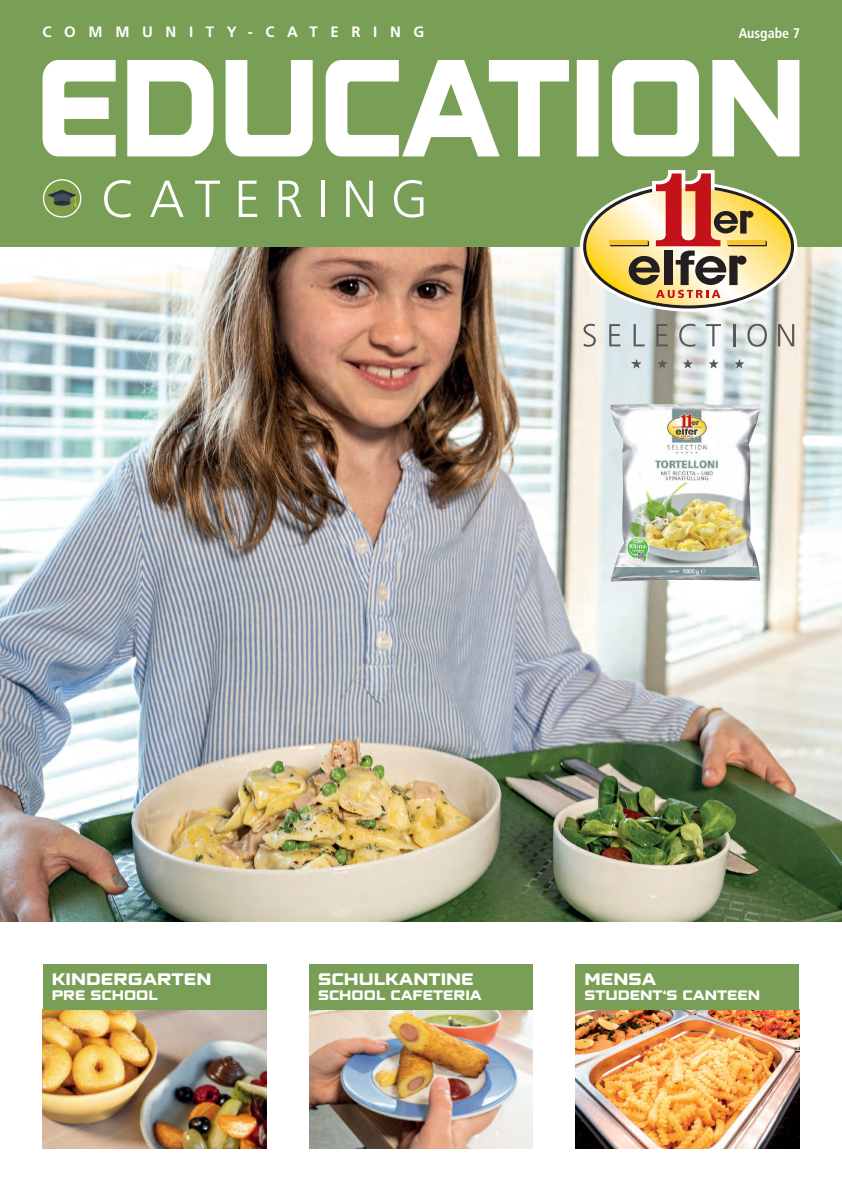
<style>
.page{position:relative;width:842px;height:1191px;background:#fff}
.page>*{position:absolute;margin:0;border:0;box-sizing:border-box;transform-origin:0 0}
.t1{font:300 52px "Frutiger LT Pro";letter-spacing:.265em;color:#fff}
.t2{font:800 17px "Armstrong";color:#fff}
.t3{font:700 15px "Frutiger LT Pro";letter-spacing:.84em;color:#fff}
.t4{font:800 14px "Armstrong";color:#fff}
.t5{font:700 condensed 14px "Frutiger LT Pro";color:#fff}
</style>
<div class="page">
<img style="left:0;top:246px;width:842px;height:675px">
<img style="left:43px;top:1009px;width:223px;height:139px">
<img style="left:309px;top:1009px;width:224px;height:139px">
<img style="left:575px;top:1009px;width:224px;height:139px">
<div style="left:43px;top:964px;width:223px;height:45px;background:#799e55"></div>
<div style="left:309px;top:964px;width:224px;height:45px;background:#799e55"></div>
<div style="left:575px;top:964px;width:224px;height:45px;background:#799e55"></div>
<div style="left:0;top:0;width:842px;height:246px;background:#799e55"></div>
<svg style="left:580px;top:170px;width:217px;height:141px"></svg>
<svg style="left:583px;top:324px;width:13px;height:23px"></svg>
<svg style="left:609px;top:324px;width:11px;height:22px"></svg>
<svg style="left:634px;top:324px;width:11px;height:22px"></svg>
<svg style="left:656px;top:324px;width:12px;height:22px"></svg>
<svg style="left:679px;top:324px;width:16px;height:23px"></svg>
<svg style="left:706px;top:324px;width:15px;height:22px"></svg>
<hr style="left:734px;top:324px;width:2px;height:22px;background:#57585a">
<svg style="left:747px;top:324px;width:20px;height:23px"></svg>
<svg style="left:778px;top:324px;width:16px;height:22px"></svg>
<svg style="left:631px;top:359px;width:11px;height:9px"></svg>
<svg style="left:657px;top:359px;width:10px;height:9px"></svg>
<svg style="left:683px;top:359px;width:10px;height:9px"></svg>
<svg style="left:709px;top:359px;width:10px;height:9px"></svg>
<svg style="left:734px;top:359px;width:10px;height:9px"></svg>
<svg style="left:43px;top:60px;width:756px;height:96px;fill:#fff"></svg>
<img style="left:610px;top:404px;width:150px;height:178px">
<svg style="left:44px;top:180px;width:37px;height:37px"></svg>
<div style="left:43px;top:179px;width:38px;height:39px;border:1px solid #fff;border-radius:50%"></div>
<svg style="left:47px;top:190px;width:30px;height:16px"></svg>
<p class="t3" style="left:43px;top:23px;width:383px">COMMUNITY-CATERING</p>
<p class="t5" style="left:739px;top:25px;width:63px">Ausgabe 7</p>
<h1 class="t1" style="left:101px;top:169px;width:328px">CATERING</h1>
<p class="t2" style="left:52px;top:971px;width:161px">KINDERGARTEN</p>
<p class="t4" style="left:52px;top:988px;width:108px">PRE SCHOOL</p>
<p class="t2" style="left:318px;top:971px;width:157px">SCHULKANTINE</p>
<p class="t4" style="left:318px;top:988px;width:165px">SCHOOL CAFETERIA</p>
<p class="t2" style="left:584px;top:971px;width:73px">MENSA</p>
<p class="t4" style="left:584px;top:988px;width:177px">STUDENT‘S CANTEEN</p>
</div>
